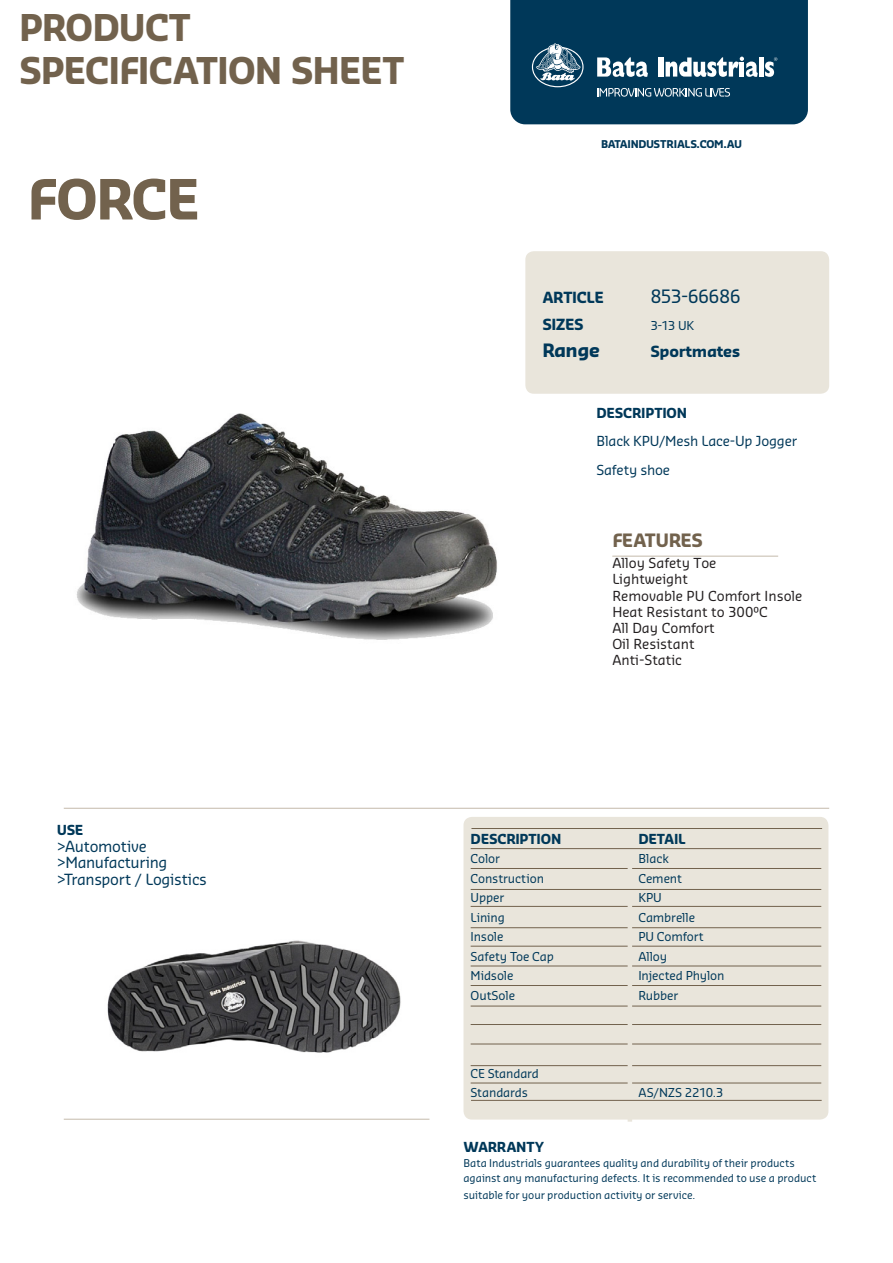
<style>
.page{position:relative;width:893px;height:1263px;background:#fff}
.page>*{position:absolute;margin:0;border:0;box-sizing:border-box;transform-origin:0 0}
.Heading{font:700 54px "Sansa Std";letter-spacing:-.03em;color:#72624d}
.Heading-2{font:700 36px "Sansa Std";letter-spacing:-.03em;color:#72624d}
.inleiding{font:18px "Sansa Std";letter-spacing:-.045em;color:#003859}
.Product_name{font:700 18px "Sansa Std";letter-spacing:-.03em;color:#72624d}
.inleiding-2{font:700 18px "Sansa Std";letter-spacing:-.035em;color:#003859}
.Description_text{font:15px "Sansa Std";letter-spacing:-.02em;color:#003859}
.inleiding-3{font:700 15px "Sansa Std";letter-spacing:-.02em;color:#003859}
.t1{font:13.5px/16px "Sansa Std";color:#231f20}
.Description_heading{font:13.5px/28.8px "Sansa Std";letter-spacing:-.01em;color:#003859}
.Description_heading-2{font:700 13.5px "Sansa Std";letter-spacing:-.015em;color:#003859}
.inleiding-4{font:700 13.5px "Sansa Std";letter-spacing:-.015em;color:#003859}
.inleiding-5{font:12px "Sansa Std";letter-spacing:-.01em;color:#003859}
.inleiding-6{font:10.5px/15px "Sansa Std";letter-spacing:-.005em;color:#003859}
.t2{font:700 10.5px "Sansa Std";letter-spacing:-.025em;color:#003859}
</style>
<div class="page">
<img style="left:63px;top:807px;width:406px;height:246px">
<img style="left:76px;top:413px;width:421px;height:227px">
<svg style="left:510px;top:0;width:298px;height:124px"></svg>
<div style="left:525px;top:251px;width:304px;height:143px;background:#e9e5db;border-radius:9px"></div>
<div style="left:463px;top:817px;width:365px;height:302px;background:#e9e5db;border-radius:9px"></div>
<hr style="left:471px;top:906px;width:350px;height:1px;background:#72624d">
<hr style="left:471px;top:868px;width:350px;height:1px;background:#72624d">
<hr style="left:471px;top:828px;width:351px;height:1px;background:#72624d">
<hr style="left:471px;top:927px;width:350px;height:1px;background:#72624d">
<hr style="left:471px;top:946px;width:350px;height:1px;background:#72624d">
<hr style="left:471px;top:966px;width:350px;height:1px;background:#72624d">
<hr style="left:471px;top:985px;width:350px;height:1px;background:#72624d">
<hr style="left:471px;top:1006px;width:350px;height:1px;background:#72624d">
<hr style="left:471px;top:1024px;width:350px;height:1px;background:#72624d">
<hr style="left:471px;top:1044px;width:350px;height:1px;background:#72624d">
<hr style="left:471px;top:1065px;width:350px;height:1px;background:#72624d">
<hr style="left:471px;top:1083px;width:350px;height:1px;background:#72624d">
<hr style="left:628px;top:850px;width:4px;height:272px;background:#e9e5db">
<hr style="left:64px;top:808px;width:765px;height:1px;background:#c4baab">
<hr style="left:64px;top:1119px;width:365px;height:1px;background:#c4baab">
<hr style="left:612px;top:556px;width:166px;height:1px;background:#c4baab">
<hr style="left:471px;top:848px;width:350px;height:1px;background:#72624d">
<hr style="left:471px;top:1100px;width:351px;height:1px;background:#72624d">
<hr style="left:471px;top:889px;width:350px;height:1px;background:#72624d">
<p class="Heading-2" style="left:19px;top:4px;width:173px">PRODUCT</p>
<p class="Heading-2" style="left:19px;top:47px;width:387px">SPECIFICATION SHEET</p>
<p class="Heading" style="left:27px;top:164px;width:175px">FORCE</p>
<p class="t2" style="left:601px;top:137px;width:142px">BATAINDUSTRIALS.COM.AU</p>
<p class="inleiding-3" style="left:542px;top:287px;width:63px">ARTICLE</p>
<p class="inleiding" style="left:650px;top:284px;width:92px">853-66686</p>
<p class="inleiding-3" style="left:542px;top:314px;width:43px">SIZES</p>
<p class="inleiding-5" style="left:650px;top:317px;width:45px">3-13 UK</p>
<p class="inleiding-2" style="left:542px;top:338px;width:59px">Range</p>
<p class="inleiding-3" style="left:650px;top:341px;width:91px">Sportmates</p>
<p class="Description_heading-2" style="left:596px;top:404px;width:92px">DESCRIPTION</p>
<p class="Description_heading" style="left:596px;top:426px;width:202px">Black KPU/Mesh Lace-Up Jogger<br>Safety shoe</p>
<p class="Product_name" style="left:612px;top:529px;width:92px">FEATURES</p>
<p class="t1" style="left:612px;top:555px;width:192px">Alloy Safety Toe<br>Lightweight<br>Removable PU Comfort Insole<br>Heat Resistant to 300°C<br>All Day Comfort<br>Oil Resistant<br>Anti-Static</p>
<p class="Description_heading-2" style="left:57px;top:821px;width:28px">USE</p>
<p class="Description_text" style="left:57px;top:836px;width:91px">&gt;Automotive</p>
<p class="Description_text" style="left:57px;top:853px;width:112px">&gt;Manufacturing</p>
<p class="Description_text" style="left:57px;top:869px;width:152px">&gt;Transport / Logistics</p>
<p class="inleiding-4" style="left:471px;top:829px;width:92px">DESCRIPTION</p>
<p class="inleiding-5" style="left:471px;top:851px;width:31px">Color</p>
<p class="inleiding-5" style="left:471px;top:870px;width:75px">Construction</p>
<p class="inleiding-5" style="left:471px;top:890px;width:35px">Upper</p>
<p class="inleiding-5" style="left:471px;top:909px;width:36px">Lining</p>
<p class="inleiding-5" style="left:471px;top:929px;width:34px">Insole</p>
<p class="inleiding-5" style="left:471px;top:948px;width:85px">Safety Toe Cap</p>
<p class="inleiding-5" style="left:471px;top:968px;width:44px">Midsole</p>
<p class="inleiding-5" style="left:471px;top:987px;width:46px">OutSole</p>
<p class="inleiding-5" style="left:471px;top:1065px;width:70px">CE Standard</p>
<p class="inleiding-5" style="left:471px;top:1085px;width:59px">Standards</p>
<p class="inleiding-4" style="left:638px;top:829px;width:49px">DETAIL</p>
<p class="inleiding-5" style="left:638px;top:851px;width:32px">Black</p>
<p class="inleiding-5" style="left:638px;top:870px;width:45px">Cement</p>
<p class="inleiding-5" style="left:638px;top:890px;width:25px">KPU</p>
<p class="inleiding-5" style="left:638px;top:909px;width:58px">Cambrelle</p>
<p class="inleiding-5" style="left:638px;top:929px;width:67px">PU Comfort</p>
<p class="inleiding-5" style="left:638px;top:948px;width:30px">Alloy</p>
<p class="inleiding-5" style="left:638px;top:968px;width:88px">Injected Phylon</p>
<p class="inleiding-5" style="left:638px;top:987px;width:41px">Rubber</p>
<p class="inleiding-5" style="left:638px;top:1085px;width:86px">AS/NZS 2210.3</p>
<p class="Description_heading-2" style="left:463px;top:1138px;width:82px">WARRANTY</p>
<p class="inleiding-6" style="left:463px;top:1155px;width:354px">Bata Industrials guarantees quality and durability of their products against any manufacturing defects. It is recommended to use a product</p>
<p class="inleiding-6" style="left:463px;top:1187px;width:233px">suitable for your production activity or service.</p>
</div>
